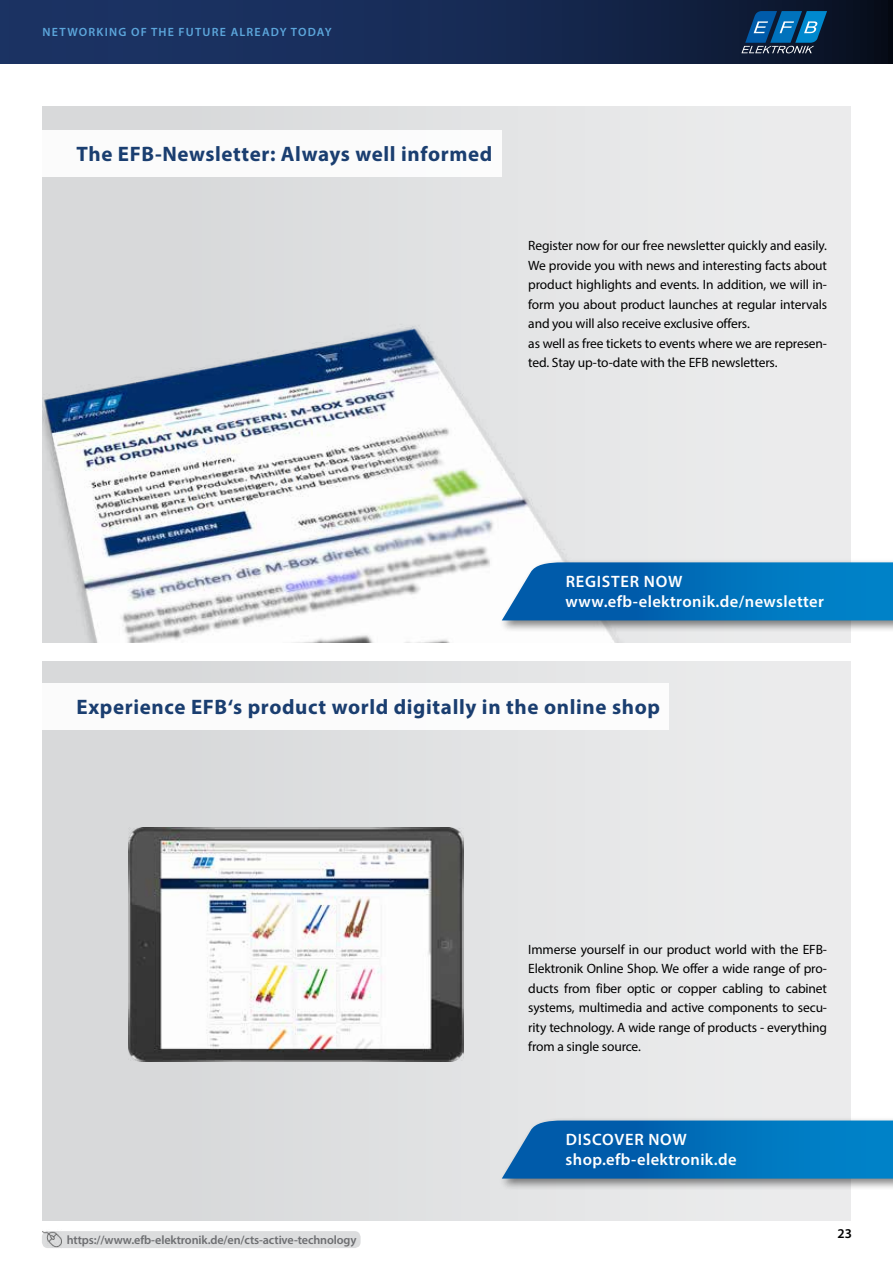
<style>
.page{position:relative;width:893px;height:1263px;background:#fff}
.page>*{position:absolute;margin:0;border:0;box-sizing:border-box;transform-origin:0 0}
.t1{font:700 21px "Myriad Pro";letter-spacing:.03em;color:#1a3e70}
.t2{font:600 16.5px/19.8px "Myriad Pro";letter-spacing:.025em;color:#fff}
.t3{font:13.5px/19.5px "Myriad Pro";letter-spacing:-.01em;color:#000}
.t4{font:600 13.5px "Myriad Pro";color:#000}
.t5{font:600 12.15px "Myriad Pro";letter-spacing:-.01em;color:#6d6e71}
.t6{font:600 12px "Myriad Pro";letter-spacing:.1em;color:#5ca6db}
</style>
<div class="page">
<div style="left:42px;top:1231px;width:319px;height:17px;background:#dcddde;border-radius:6px"></div>
<img style="left:42px;top:1231px;width:20px;height:17px">
<svg style="left:0;top:0;width:893px;height:64px;background:#152850"></svg>
<svg style="left:741px;top:11px;width:86px;height:42px;background:#1c5887"></svg>
<div style="left:43px;top:661px;width:807px;height:559px;background:#e3e4e5"></div>
<img style="left:129px;top:827px;width:334px;height:234px">
<div style="left:43px;top:106px;width:807px;height:536px;background:linear-gradient(to right,#d6d7d8,#ededee)"></div>
<img style="left:43px;top:315px;width:625px;height:327px">
<div style="left:498px;top:558px;width:395px;height:74px;background:#000;opacity:.5"></div>
<svg style="left:502px;top:562px;width:391px;height:58px;background:#0d74bb"></svg>
<div style="left:498px;top:1116px;width:395px;height:74px;background:#000;opacity:.5"></div>
<svg style="left:502px;top:1120px;width:391px;height:58px;background:#0c73ba"></svg>
<div style="left:0;top:130px;width:502px;height:46px;background:#fff"></div>
<div style="left:0;top:683px;width:668px;height:47px;background:#fff"></div>
<p class="t6" style="left:43px;top:24px;width:290px">NETWORKING OF THE FUTURE ALREADY TODAY</p>
<h1 class="t1" style="left:77px;top:140px;width:417px">The EFB-Newsletter: Always well informed</h1>
<p class="t3" style="left:528px;top:236px;width:300px">Register now for our free newsletter quickly and easily.<br>We provide you with news and interesting facts about product highlights and events. In addition, we will in&shy;form you about product launches at regular intervals and you will also receive exclusive offers.<br>as well as free tickets to events where we are represen&shy;ted. Stay up-to-date with the EFB newsletters.</p>
<p class="t2" style="left:566px;top:571px;width:260px">REGISTER NOW www.efb-elektronik.de/newsletter</p>
<h1 class="t1" style="left:77px;top:693px;width:585px">Experience EFB‘s product world digitally in the online shop</h1>
<p class="t5" style="left:67px;top:1232px;width:291px">https://www.efb-elektronik.de/en/cts-active-technology</p>
<p class="t3" style="left:528px;top:939px;width:300px;text-align:justify">Immerse yourself in our product world with the EFB-Elektronik Online Shop. We offer a wide range of pro&shy;ducts from fiber optic or copper cabling to cabinet systems, multimedia and active components to secu&shy;rity technology. A wide range of products - everything from a single source.</p>
<p class="t2" style="left:566px;top:1129px;width:173px">DISCOVER NOW shop.efb-elektronik.de</p>
<p class="t4" style="left:837px;top:1225px;width:16px">23</p>
</div>
